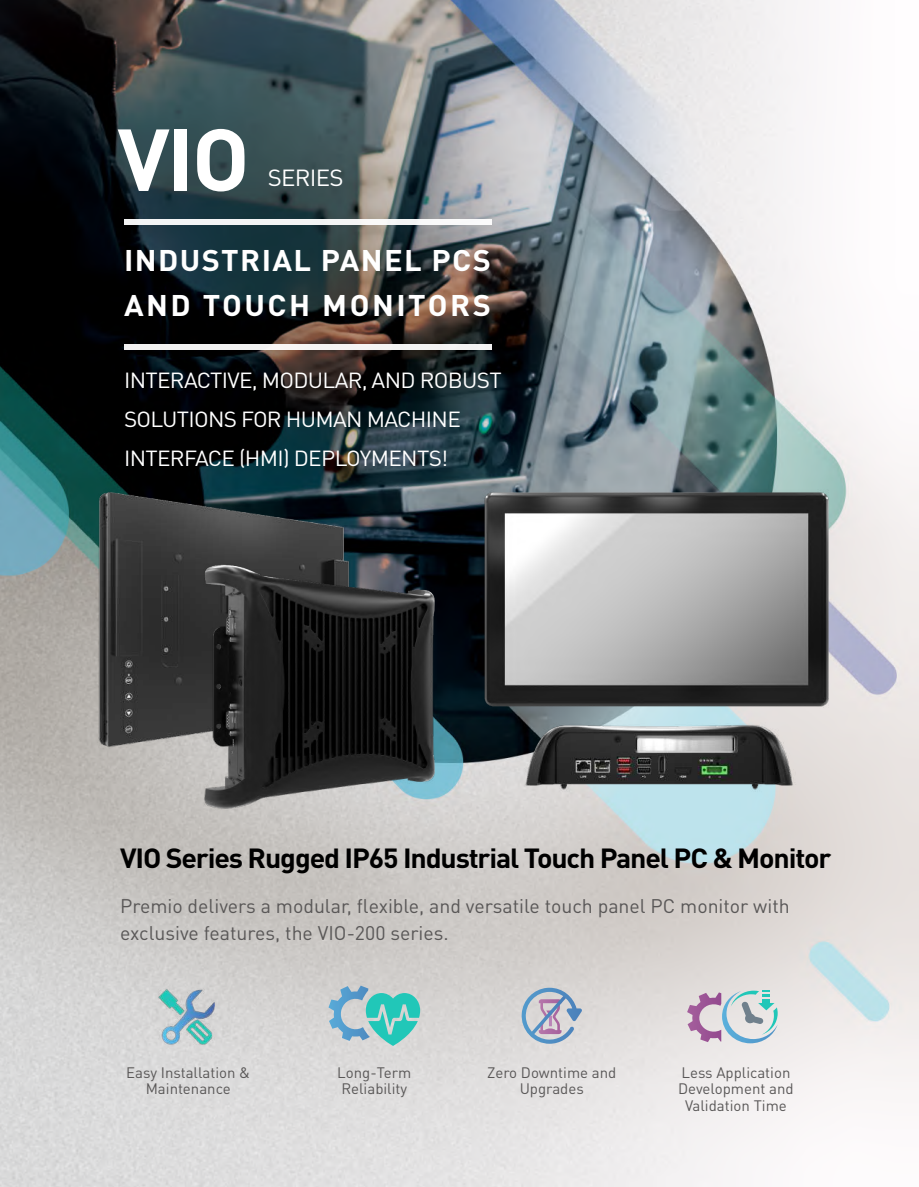
<style>
.page{position:relative;width:919px;height:1187px;background:#fff}
.page>*{position:absolute;margin:0;border:0;box-sizing:border-box;transform-origin:0 0}
.t1{font:700 86.4px "DIN Pro";color:#fff;scale:1.04 1}
.t2{font:700 29.55px/44.5px "DIN Pro";letter-spacing:.045em;color:#fff;scale:1.04 1}
.t3{font:700 27.3px "DIN Pro";letter-spacing:-.04em;color:#000;scale:1.04 1}
.t4{font:23.1px "DIN Pro";letter-spacing:-.03em;color:#fff;scale:1.04 1}
.t5{font:21.6px/39px "DIN Pro";letter-spacing:-.03em;color:#fff;scale:1.04 1}
.t6{font:19.5px/27px "DIN Pro";color:#595757}
.t7{font:15px/16.5px "DIN Pro";color:#595757;text-align:center}
</style>
<div class="page">
<img style="left:0;top:0;width:918px;height:1186px">
<img style="left:471px;top:483px;width:370px;height:231px">
<div style="left:124px;top:219px;width:367px;height:5px;background:#f3f4f5"></div>
<div style="left:124px;top:344px;width:367px;height:5px;background:#f2f2f2"></div>
<img style="left:28px;top:489px;width:395px;height:260px">
<img style="left:188px;top:560px;width:260px;height:250px">
<img style="left:503px;top:712px;width:304px;height:92px">
<img style="left:158px;top:988px;width:57px;height:56px">
<svg style="left:328px;top:985px;width:92px;height:60px;background:#88c6c9"></svg>
<svg style="left:520px;top:987px;width:62px;height:56px;background:#b3bbcc"></svg>
<svg style="left:687px;top:990px;width:90px;height:53px;background:#c1c4d0"></svg>
<h1 class="t1" style="left:117px;top:101px;width:129px">VIO</h1>
<h3 class="t4" style="left:268px;top:162px;width:75px">SERIES</h3>
<h2 class="t2" style="left:124px;top:237px;width:354px">INDUSTRIAL PANEL PCS<br>AND TOUCH MONITORS</h2>
<h3 class="t5" style="left:124px;top:359px;width:364px">INTERACTIVE, MODULAR, AND ROBUST<br>SOLUTIONS FOR HUMAN MACHINE<br>INTERFACE (HMI) DEPLOYMENTS!</h3>
<h3 class="t3" style="left:120px;top:839px;width:685px">VIO Series Rugged IP65 Industrial Touch Panel PC &amp; Monitor</h3>
<h3 class="t6" style="left:120px;top:891px;width:671px">Premio delivers a modular, flexible, and versatile touch panel PC monitor with exclusive features, the VIO-200 series.</h3>
<p class="t7" style="left:126px;top:1063px;width:126px">Easy Installation &amp;<br>Maintenance</p>
<p class="t7" style="left:337px;top:1063px;width:76px;text-align:left">Long-Term<br>Reliability</p>
<p class="t7" style="left:487px;top:1063px;width:131px">Zero Downtime and<br>Upgrades</p>
<p class="t7" style="left:678px;top:1063px;width:117px">Less Application<br>Development and<br>Validation Time</p>
</div>
